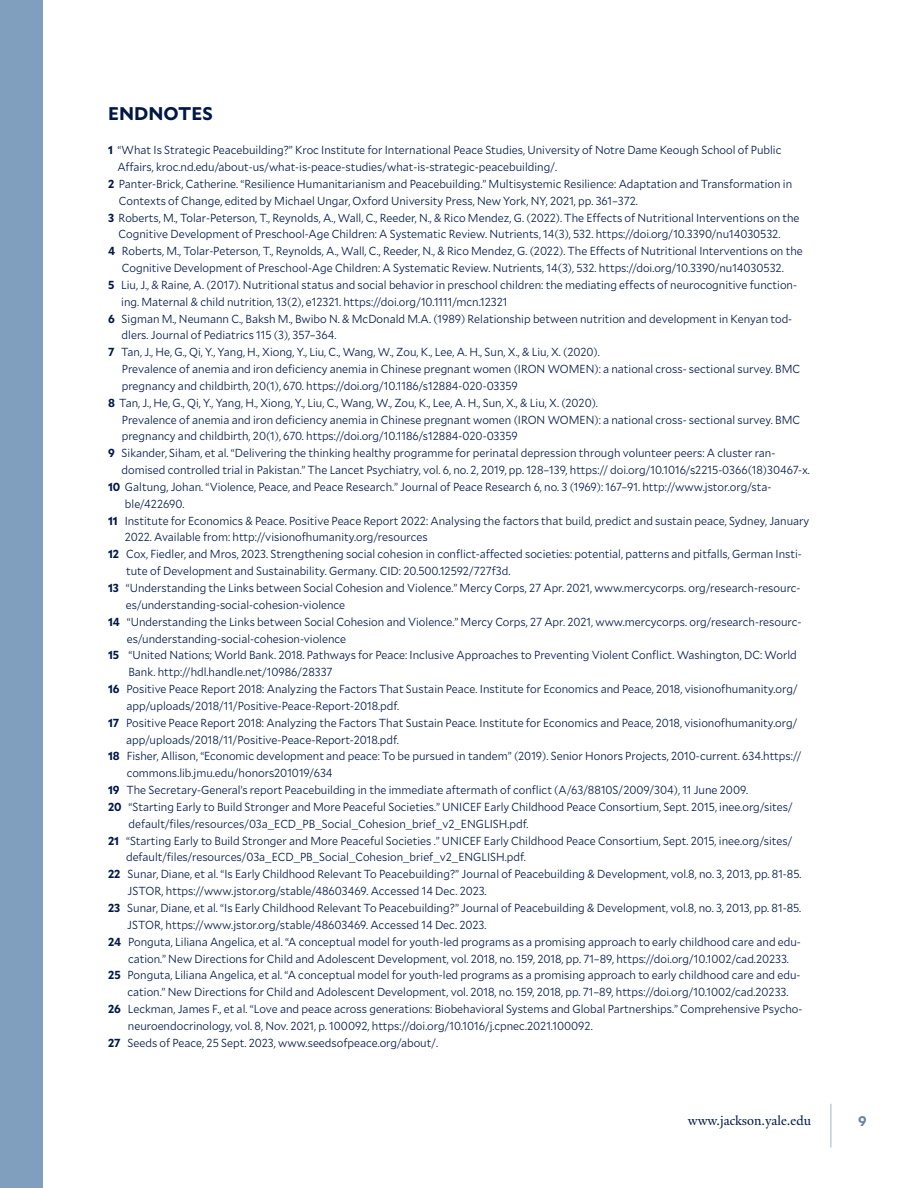
<style>
.page{position:relative;width:918px;height:1188px;background:#fff}
.page>*{position:absolute;margin:0;border:0;box-sizing:border-box;transform-origin:0 0}
.t1{font:700 18.3px "Mallory";color:#001846}
.t2{font:13.8px "Yale New";color:#001846}
.t3{font:700 13.8px "Mallory";color:#68839d}
.t4{font:300 11.7px/16.8px "Mallory Compact";color:#001846}
.s1{font-weight:700}
</style>
<div class="page">
<hr style="left:831px;top:1104px;width:1px;height:44px;background:#9db3cd">
<div style="left:0;top:0;width:43px;height:1188px;background:#809fbf"></div>
<p class="t1" style="left:108px;top:100px;width:107px">ENDNOTES</p>
<p class="t4" style="left:117px;top:141px;width:665px;text-indent:-9px"><span class="s1">1</span> “What Is Strategic Peacebuilding?” Kroc Institute for International Peace Studies, University of Notre Dame Keough School of Public<br>Affairs, kroc.nd.edu/about-us/what-is-peace-studies/what-is-strategic-peacebuilding/.</p>
<p class="t4" style="left:119px;top:175px;width:675px;text-indent:-11px"><span class="s1">2</span> Panter-Brick, Catherine. “Resilience Humanitarianism and Peacebuilding.” Multisystemic Resilience: Adaptation and Transformation in<br>Contexts of Change, edited by Michael Ungar, Oxford University Press, New York, NY, 2021, pp. 361–372.</p>
<p class="t4" style="left:119px;top:208px;width:682px;text-indent:-11px"><span class="s1">3</span> Roberts, M., Tolar-Peterson, T., Reynolds, A., Wall, C., Reeder, N., &amp; Rico Mendez, G. (2022). The Effects of Nutritional Interventions on the<br>Cognitive Development of Preschool-Age Children: A Systematic Review. Nutrients, 14(3), 532. https://doi.org/10.3390/nu14030532.</p>
<p class="t4" style="left:108px;top:242px;width:696px;text-align:center"><span class="s1">4</span> Roberts, M., Tolar-Peterson, T., Reynolds, A., Wall, C., Reeder, N., &amp; Rico Mendez, G. (2022). The Effects of Nutritional Interventions on the<br>Cognitive Development of Preschool-Age Children: A Systematic Review. Nutrients, 14(3), 532. https://doi.org/10.3390/nu14030532.</p>
<p class="t4" style="left:121px;top:276px;width:677px;text-indent:-13px"><span class="s1">5</span> Liu, J., &amp; Raine, A. (2017). Nutritional status and social behavior in preschool children: the mediating effects of neurocognitive function&shy;ing. Maternal &amp; child nutrition, 13(2), e12321. https://doi.org/10.1111/mcn.12321</p>
<p class="t4" style="left:122px;top:309px;width:672px;text-indent:-14px"><span class="s1">6</span> Sigman M., Neumann C., Baksh M., Bwibo N. &amp; McDonald M.A. (1989) Relationship between nutrition and development in Kenyan tod&shy;dlers. Journal of Pediatrics 115 (3), 357–364.</p>
<p class="t4" style="left:108px;top:343px;width:493px"><span class="s1">7</span> Tan, J., He, G., Qi, Y., Yang, H., Xiong, Y., Liu, C., Wang, W., Zou, K., Lee, A. H., Sun, X., &amp; Liu, X. (2020).</p>
<p class="t4" style="left:122px;top:360px;width:680px">Prevalence of anemia and iron deficiency anemia in Chinese pregnant women (IRON WOMEN): a national cross- sectional survey. BMC pregnancy and childbirth, 20(1), 670. https://doi.org/10.1186/s12884-020-03359</p>
<p class="t4" style="left:108px;top:394px;width:491px"><span class="s1">8</span> Tan, J., He, G., Qi, Y., Yang, H., Xiong, Y., Liu, C., Wang, W., Zou, K., Lee, A. H., Sun, X., &amp; Liu, X. (2020).</p>
<p class="t4" style="left:122px;top:411px;width:680px">Prevalence of anemia and iron deficiency anemia in Chinese pregnant women (IRON WOMEN): a national cross- sectional survey. BMC pregnancy and childbirth, 20(1), 670. https://doi.org/10.1186/s12884-020-03359</p>
<p class="t4" style="left:122px;top:444px;width:690px;text-indent:-14px"><span class="s1">9</span> Sikander, Siham, et al. “Delivering the thinking healthy programme for perinatal depression through volunteer peers: A cluster ran&shy;domised controlled trial in Pakistan.” The Lancet Psychiatry, vol. 6, no. 2, 2019, pp. 128–139, https:// doi.org/10.1016/s2215-0366(18)30467-x.</p>
<p class="t4" style="left:125px;top:478px;width:648px;text-indent:-17px"><span class="s1">10</span> Galtung, Johan. “Violence, Peace, and Peace Research.” Journal of Peace Research 6, no. 3 (1969): 167–91. http://www.jstor.org/sta&shy;ble/422690.</p>
<p class="t4" style="left:125px;top:512px;width:686px;text-indent:-17px"><span class="s1">11</span> Institute for Economics &amp; Peace. Positive Peace Report 2022: Analysing the factors that build, predict and sustain peace, Sydney, January<br>2022. Available from: http://visionofhumanity.org/resources</p>
<p class="t4" style="left:126px;top:545px;width:677px;text-indent:-18px"><span class="s1">12</span> Cox, Fiedler, and Mros, 2023. Strengthening social cohesion in conflict-affected societies: potential, patterns and pitfalls, German Insti&shy;tute of Development and Sustainability. Germany. CID: 20.500.12592/727f3d.</p>
<p class="t4" style="left:126px;top:579px;width:676px;text-indent:-18px"><span class="s1">13</span> “Understanding the Links between Social Cohesion and Violence.” Mercy Corps, 27 Apr. 2021, www.mercycorps. org/research-resourc&shy;es/understanding-social-cohesion-violence</p>
<p class="t4" style="left:127px;top:613px;width:676px;text-indent:-19px"><span class="s1">14</span> “Understanding the Links between Social Cohesion and Violence.” Mercy Corps, 27 Apr. 2021, www.mercycorps. org/research-resourc&shy;es/understanding-social-cohesion-violence</p>
<p class="t4" style="left:128px;top:646px;width:670px;text-indent:-20px"><span class="s1">15</span> “United Nations; World Bank. 2018. Pathways for Peace: Inclusive Approaches to Preventing Violent Conflict. Washington, DC: World<br>Bank. http://hdl.handle.net/10986/28337</p>
<p class="t4" style="left:127px;top:680px;width:673px;text-indent:-19px"><span class="s1">16</span> Positive Peace Report 2018: Analyzing the Factors That Sustain Peace. Institute for Economics and Peace, 2018, visionofhumanity.org/ app/uploads/2018/11/Positive-Peace-Report-2018.pdf.</p>
<p class="t4" style="left:126px;top:714px;width:673px;text-indent:-18px"><span class="s1">17</span> Positive Peace Report 2018: Analyzing the Factors That Sustain Peace. Institute for Economics and Peace, 2018, visionofhumanity.org/ app/uploads/2018/11/Positive-Peace-Report-2018.pdf.</p>
<p class="t4" style="left:127px;top:747px;width:676px;text-indent:-19px"><span class="s1">18</span> Fisher, Allison, “Economic development and peace: To be pursued in tandem” (2019). Senior Honors Projects, 2010-current. 634.https:// commons.lib.jmu.edu/honors201019/634</p>
<p class="t4" style="left:108px;top:781px;width:642px"><span class="s1">19</span> The Secretary-General’s report Peacebuilding in the immediate aftermath of conflict (A/63/8810S/2009/304), 11 June 2009.</p>
<p class="t4" style="left:129px;top:798px;width:666px;text-indent:-21px"><span class="s1">20</span> “Starting Early to Build Stronger and More Peaceful Societies.” UNICEF Early Childhood Peace Consortium, Sept. 2015, inee.org/sites/ default/files/resources/03a_ECD_PB_Social_Cohesion_brief_v2_ENGLISH.pdf.</p>
<p class="t4" style="left:126px;top:832px;width:668px;text-indent:-18px"><span class="s1">21</span> “Starting Early to Build Stronger and More Peaceful Societies .” UNICEF Early Childhood Peace Consortium, Sept. 2015, inee.org/sites/ default/files/resources/03a_ECD_PB_Social_Cohesion_brief_v2_ENGLISH.pdf.</p>
<p class="t4" style="left:128px;top:865px;width:676px;text-indent:-20px"><span class="s1">22</span> Sunar, Diane, et al. “Is Early Childhood Relevant To Peacebuilding?” Journal of Peacebuilding &amp; Development, vol.8, no. 3, 2013, pp. 81-85.<br>JSTOR, https://www.jstor.org/stable/48603469. Accessed 14 Dec. 2023.</p>
<p class="t4" style="left:127px;top:899px;width:676px;text-indent:-19px"><span class="s1">23</span> Sunar, Diane, et al. “Is Early Childhood Relevant To Peacebuilding?” Journal of Peacebuilding &amp; Development, vol.8, no. 3, 2013, pp. 81-85.<br>JSTOR, https://www.jstor.org/stable/48603469. Accessed 14 Dec. 2023.</p>
<p class="t4" style="left:128px;top:933px;width:674px;text-indent:-20px"><span class="s1">24</span> Ponguta, Liliana Angelica, et al. “A conceptual model for youth-led programs as a promising approach to early childhood care and edu&shy;cation.” New Directions for Child and Adolescent Development, vol. 2018, no. 159, 2018, pp. 71–89, https://doi.org/10.1002/cad.20233.</p>
<p class="t4" style="left:128px;top:966px;width:674px;text-indent:-20px"><span class="s1">25</span> Ponguta, Liliana Angelica, et al. “A conceptual model for youth-led programs as a promising approach to early childhood care and edu&shy;cation.” New Directions for Child and Adolescent Development, vol. 2018, no. 159, 2018, pp. 71–89, https://doi.org/10.1002/cad.20233.</p>
<p class="t4" style="left:128px;top:1000px;width:676px;text-indent:-20px"><span class="s1">26</span> Leckman, James F., et al. “Love and peace across generations: Biobehavioral Systems and Global Partnerships.” Comprehensive Psycho&shy;neuroendocrinology, vol. 8, Nov. 2021, p. 100092, https://doi.org/10.1016/j.cpnec.2021.100092.</p>
<p class="t4" style="left:108px;top:1034px;width:332px"><span class="s1">27</span> Seeds of Peace, 25 Sept. 2023, www.seedsofpeace.org/about/.</p>
<p class="t2" style="left:688px;top:1112px;width:125px">www.jackson.yale.edu</p>
<p class="t3" style="left:858px;top:1110px;width:10px">9</p>
</div>
